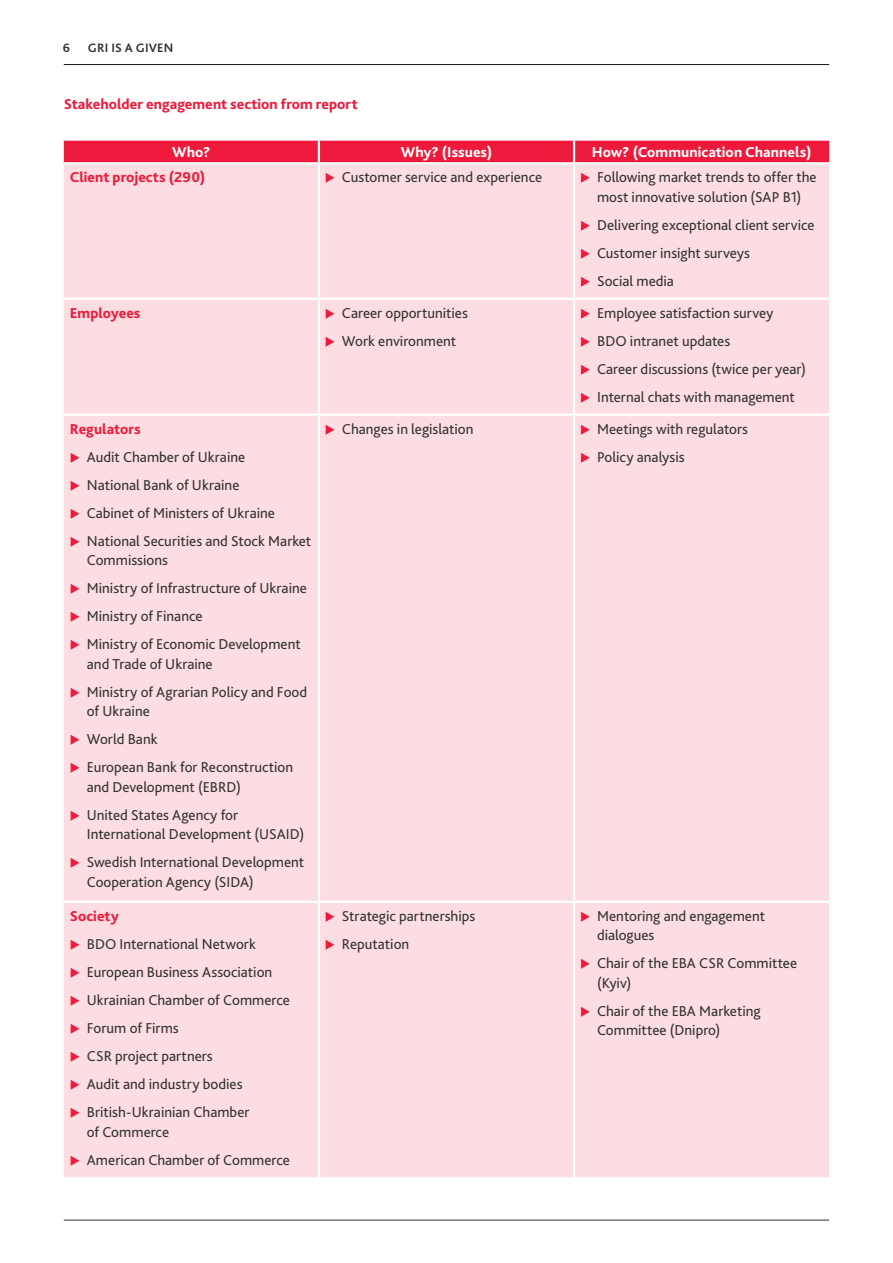
<style>
.page{position:relative;width:893px;height:1263px;background:#fff}
.page>*{position:absolute;margin:0;border:0;box-sizing:border-box;transform-origin:0 0}
.t1{font:15px/28px "Bliss Pro";color:#333}
.t2{font:800 15px "Bliss Pro";letter-spacing:.005em;color:#ed1a3b}
.t3{font:800 15px "Bliss Pro";letter-spacing:.005em;color:#fff}
.t4{font:700 12.75px "Bliss Pro";letter-spacing:.015em;color:#333}
</style>
<div class="page">
<hr style="left:64px;top:64px;width:765px;height:1px;background:#181716">
<hr style="left:64px;top:1220px;width:765px;height:1px;background:#333">
<div style="left:64px;top:141px;width:765px;height:21px;background:#ed1a3b"></div>
<div style="left:64px;top:164px;width:765px;height:1013px;background:#fcdde2"></div>
<hr style="left:318px;top:141px;width:2px;height:21px;background:#fff">
<hr style="left:573px;top:141px;width:2px;height:21px;background:#fff">
<hr style="left:318px;top:164px;width:2px;height:134px;background:#fff">
<hr style="left:573px;top:164px;width:2px;height:134px;background:#fff">
<hr style="left:64px;top:298px;width:255px;height:2px;background:#fff">
<hr style="left:319px;top:298px;width:255px;height:2px;background:#fff">
<hr style="left:318px;top:300px;width:2px;height:113px;background:#fff">
<hr style="left:574px;top:298px;width:255px;height:2px;background:#fff">
<hr style="left:573px;top:300px;width:2px;height:113px;background:#fff">
<hr style="left:64px;top:413px;width:255px;height:3px;background:#fff">
<hr style="left:319px;top:413px;width:255px;height:3px;background:#fff">
<hr style="left:318px;top:416px;width:2px;height:485px;background:#fff">
<hr style="left:574px;top:413px;width:255px;height:3px;background:#fff">
<hr style="left:573px;top:416px;width:2px;height:485px;background:#fff">
<hr style="left:64px;top:901px;width:255px;height:2px;background:#fff">
<hr style="left:319px;top:901px;width:255px;height:2px;background:#fff">
<hr style="left:318px;top:903px;width:2px;height:274px;background:#fff">
<hr style="left:574px;top:901px;width:255px;height:2px;background:#fff">
<hr style="left:573px;top:903px;width:2px;height:274px;background:#fff">
<svg style="left:326px;top:173px;width:9px;height:10px"></svg>
<svg style="left:581px;top:173px;width:9px;height:10px"></svg>
<svg style="left:581px;top:220px;width:9px;height:11px"></svg>
<svg style="left:581px;top:248px;width:9px;height:11px"></svg>
<svg style="left:581px;top:276px;width:9px;height:11px"></svg>
<svg style="left:326px;top:308px;width:9px;height:10px"></svg>
<svg style="left:326px;top:336px;width:9px;height:10px"></svg>
<svg style="left:581px;top:308px;width:9px;height:10px"></svg>
<svg style="left:581px;top:336px;width:9px;height:10px"></svg>
<svg style="left:581px;top:364px;width:9px;height:10px"></svg>
<svg style="left:581px;top:392px;width:9px;height:10px"></svg>
<svg style="left:71px;top:452px;width:8px;height:10px"></svg>
<svg style="left:71px;top:480px;width:8px;height:10px"></svg>
<svg style="left:71px;top:508px;width:8px;height:10px"></svg>
<svg style="left:71px;top:536px;width:8px;height:10px"></svg>
<svg style="left:71px;top:584px;width:8px;height:10px"></svg>
<svg style="left:71px;top:612px;width:8px;height:10px"></svg>
<svg style="left:71px;top:640px;width:8px;height:10px"></svg>
<svg style="left:71px;top:687px;width:8px;height:10px"></svg>
<svg style="left:71px;top:735px;width:8px;height:10px"></svg>
<svg style="left:71px;top:763px;width:8px;height:10px"></svg>
<svg style="left:71px;top:810px;width:8px;height:10px"></svg>
<svg style="left:71px;top:858px;width:8px;height:10px"></svg>
<svg style="left:326px;top:424px;width:9px;height:10px"></svg>
<svg style="left:581px;top:424px;width:9px;height:10px"></svg>
<svg style="left:581px;top:452px;width:9px;height:10px"></svg>
<svg style="left:71px;top:939px;width:8px;height:10px"></svg>
<svg style="left:71px;top:967px;width:8px;height:11px"></svg>
<svg style="left:71px;top:995px;width:8px;height:11px"></svg>
<svg style="left:71px;top:1023px;width:8px;height:11px"></svg>
<svg style="left:71px;top:1051px;width:8px;height:11px"></svg>
<svg style="left:71px;top:1079px;width:8px;height:11px"></svg>
<svg style="left:71px;top:1107px;width:8px;height:11px"></svg>
<svg style="left:71px;top:1155px;width:8px;height:10px"></svg>
<svg style="left:326px;top:911px;width:9px;height:10px"></svg>
<svg style="left:326px;top:939px;width:9px;height:10px"></svg>
<svg style="left:581px;top:911px;width:9px;height:10px"></svg>
<svg style="left:581px;top:959px;width:9px;height:10px"></svg>
<svg style="left:581px;top:1006px;width:9px;height:11px"></svg>
<p class="t4" style="left:63px;top:39px;width:9px">6</p>
<p class="t4" style="left:88px;top:39px;width:87px">GRI IS A GIVEN</p>
<p class="t2" style="left:64px;top:95px;width:295px">Stakeholder engagement section from report</p>
<p class="t3" style="left:172px;top:143px;width:40px">Who?</p>
<p class="t3" style="left:401px;top:143px;width:93px">Why? (Issues)</p>
<p class="t3" style="left:592px;top:143px;width:221px">How? (Communication Channels)</p>
<p class="t2" style="left:70px;top:168px;width:137px">Client projects (290)</p>
<p class="t1" style="left:342px;top:163px;width:202px">Customer service and experience</p>
<p class="t1" style="left:597px;top:167px;width:221px;line-height:19.5px">Following market trends to offer the most innovative solution (SAP B1)</p>
<p class="t1" style="left:597px;top:211px;width:219px">Delivering exceptional client service<br>Customer insight surveys<br>Social media</p>
<p class="t2" style="left:70px;top:304px;width:72px">Employees</p>
<p class="t1" style="left:342px;top:298px;width:128px">Career opportunities<br>Work environment</p>
<p class="t1" style="left:597px;top:298px;width:211px">Employee satisfaction survey<br>BDO intranet updates<br>Career discussions (twice per year)<br>Internal chats with management</p>
<p class="t2" style="left:70px;top:419px;width:72px">Regulators</p>
<p class="t1" style="left:87px;top:442px;width:226px">Audit Chamber of Ukraine<br>National Bank of Ukraine<br>Cabinet of Ministers of Ukraine<br>National Securities and Stock Market</p>
<p class="t1" style="left:87px;top:546px;width:222px">Commissions<br>Ministry of Infrastructure of Ukraine<br>Ministry of Finance<br>Ministry of Economic Development</p>
<p class="t1" style="left:87px;top:649px;width:222px">and Trade of Ukraine<br>Ministry of Agrarian Policy and Food</p>
<p class="t1" style="left:87px;top:697px;width:208px">of Ukraine<br>World Bank<br>European Bank for Reconstruction</p>
<p class="t1" style="left:87px;top:772px;width:156px">and Development (EBRD)<br>United States Agency for</p>
<p class="t1" style="left:87px;top:820px;width:219px">International Development (USAID)<br>Swedish International Development</p>
<p class="t1" style="left:87px;top:867px;width:168px">Cooperation Agency (SIDA)</p>
<p class="t1" style="left:342px;top:414px;width:133px">Сhanges in legislation</p>
<p class="t1" style="left:597px;top:414px;width:152px">Meetings with regulators<br>Policy analysis</p>
<p class="t2" style="left:70px;top:907px;width:51px">Society</p>
<p class="t1" style="left:87px;top:929px;width:205px">BDO International Network<br>European Business Association<br>Ukrainian Chamber of Commerce<br>Forum of Firms<br>CSR project partners<br>Audit and industry bodies<br>British-Ukrainian Chamber</p>
<p class="t1" style="left:87px;top:1117px;width:205px">of Commerce<br>American Chamber of Commerce</p>
<p class="t1" style="left:342px;top:901px;width:135px">Strategic partnerships<br>Reputation</p>
<p class="t1" style="left:597px;top:906px;width:170px;line-height:19.5px">Mentoring and engagement dialogues</p>
<p class="t1" style="left:597px;top:953px;width:202px;line-height:19.5px">Chair of the EBA CSR Committee (Kyiv)</p>
<p class="t1" style="left:597px;top:1001px;width:165px;line-height:19.5px">Chair of the EBA Marketing<br>Committee (Dnipro)</p>
</div>
